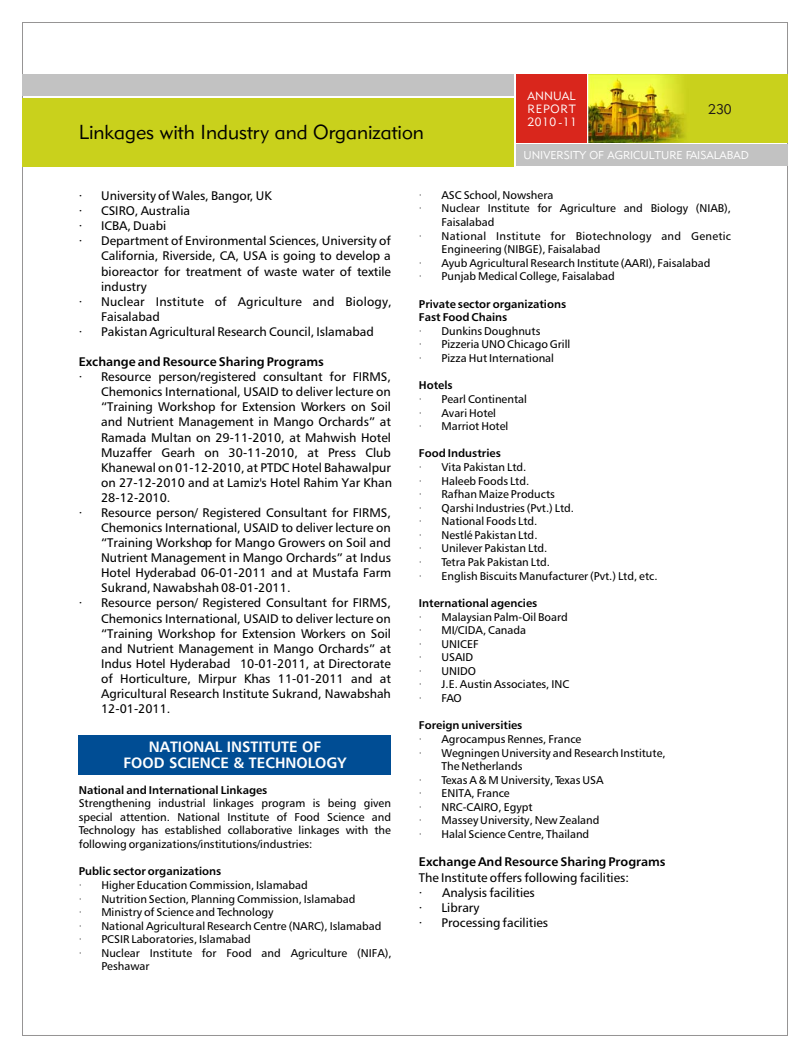
<style>
.page{position:relative;width:810px;height:1058px;background:#fff}
.page>*{position:absolute;margin:0;border:0;box-sizing:border-box;transform-origin:0 0}
.t1{font:20px "Geometr 415 Lt BT";color:#000}
.t2{font:700 15px/16.4px "Humnst 777 BT";color:#fff;text-align:center}
.t3{font:13.75px "Geometr 415 Lt BT";color:#1f1a17}
.t4{font:12.5px/15.1px "Humnst 777 BT";color:#000}
.t5{font:700 12.5px "Humnst 777 BT";color:#000}
.t6{font:11.88px/13.1px "Geometr 415 Lt BT";letter-spacing:.05em;color:#fff;text-align:justify}
.t7{font:11.25px/13.6px "Humnst 777 BT";color:#000}
.t8{font:700 11.25px "Humnst 777 BT";color:#000}
.t9{font:11.25px "Humnst 777 BT";letter-spacing:.025em;color:#000}
.t10{font:11.25px "Geometr 415 Lt BT";color:#fff}
.s1{font-family:"Quorum Md BT"}
.s2{font-family:"Avant Garde Bk BT"}
.s3{font-weight:700}
</style>
<div class="page">
<div style="left:22px;top:22px;width:766px;height:1013px;background:#fff;border:1px solid #969494"></div>
<div style="left:516px;top:145px;width:272px;height:21px;background:#c2c2c2"></div>
<div style="left:589px;top:75px;width:199px;height:68px;background:#c9d11c"></div>
<img style="left:589px;top:75px;width:96px;height:68px">
<div style="left:516px;top:75px;width:71px;height:68px;background:#d9261c"></div>
<div style="left:23px;top:75px;width:491px;height:21px;background:#c2c2c2"></div>
<div style="left:22px;top:98px;width:492px;height:68px;background:#c9d11c"></div>
<div style="left:79px;top:735px;width:312px;height:39px;background:#004d94"></div>
<h1 class="t1" style="left:79px;top:124px;width:347px">Linkages with Industry and Organization</h1>
<p class="t6" style="left:528px;top:90px;width:51px">ANNUAL REPORT 2010-11</p>
<p class="t10" style="left:524px;top:151px;width:227px">UNIVERSITY OF AGRICULTURE FAISALABAD</p>
<p class="t3" style="left:708px;top:103px;width:25px">230</p>
<p class="t4" style="left:79px;top:189px;width:194px"><span class="s1">·</span> University of Wales, Bangor, UK</p>
<p class="t4" style="left:79px;top:204px;width:113px"><span class="s1">·</span> CSIRO, Australia</p>
<p class="t4" style="left:79px;top:219px;width:89px"><span class="s1">·</span> ICBA, Duabi</p>
<p class="t4" style="left:79px;top:234px;width:314px"><span class="s1">·</span> Department of Environmental Sciences, University of</p>
<p class="t4" style="left:101px;top:249px;width:291px">California, Riverside, CA, USA is going to develop a</p>
<p class="t4" style="left:101px;top:265px;width:291px">bioreactor for treatment of waste water of textile</p>
<p class="t4" style="left:101px;top:280px;width:47px">industry</p>
<p class="t4" style="left:79px;top:295px;width:315px"><span class="s1">·</span> Nuclear Institute of Agriculture and Biology,</p>
<p class="t4" style="left:101px;top:310px;width:60px">Faisalabad</p>
<p class="t4" style="left:79px;top:325px;width:297px"><span class="s1">·</span> Pakistan Agricultural Research Council, Islamabad</p>
<p class="t5" style="left:79px;top:356px;width:247px">Exchange and Resource Sharing Programs</p>
<p class="t4" style="left:79px;top:370px;width:314px"><span class="s1">·</span> Resource person/registered consultant for FIRMS,</p>
<p class="t4" style="left:101px;top:385px;width:291px">Chemonics International, USAID to deliver lecture on</p>
<p class="t4" style="left:101px;top:400px;width:291px">“Training Workshop for Extension Workers on Soil</p>
<p class="t4" style="left:101px;top:415px;width:291px">and Nutrient Management in Mango Orchards” at</p>
<p class="t4" style="left:101px;top:431px;width:291px">Ramada Multan on 29-11-2010, at Mahwish Hotel</p>
<p class="t4" style="left:101px;top:446px;width:291px">Muzaffer Gearh on 30-11-2010, at Press Club</p>
<p class="t4" style="left:101px;top:461px;width:291px">Khanewal on 01-12-2010, at PTDC Hotel Bahawalpur</p>
<p class="t4" style="left:101px;top:476px;width:293px">on 27-12-2010 and at Lamiz's Hotel Rahim Yar Khan</p>
<p class="t4" style="left:101px;top:491px;width:71px">28-12-2010.</p>
<p class="t4" style="left:79px;top:506px;width:314px"><span class="s1">·</span> Resource person/ Registered Consultant for FIRMS,</p>
<p class="t4" style="left:101px;top:521px;width:291px">Chemonics International, USAID to deliver lecture on</p>
<p class="t4" style="left:101px;top:536px;width:291px">“Training Workshop for Mango Growers on Soil and</p>
<p class="t4" style="left:101px;top:551px;width:291px">Nutrient Management in Mango Orchards” at Indus</p>
<p class="t4" style="left:101px;top:566px;width:292px">Hotel Hyderabad 06-01-2011 and at Mustafa Farm</p>
<p class="t4" style="left:101px;top:581px;width:191px">Sukrand, Nawabshah 08-01-2011.</p>
<p class="t4" style="left:79px;top:596px;width:314px"><span class="s1">·</span> Resource person/ Registered Consultant for FIRMS,</p>
<p class="t4" style="left:101px;top:611px;width:291px">Chemonics International, USAID to deliver lecture on</p>
<p class="t4" style="left:101px;top:626px;width:291px">“Training Workshop for Extension Workers on Soil</p>
<p class="t4" style="left:101px;top:642px;width:291px">and Nutrient Management in Mango Orchards” at</p>
<p class="t4" style="left:101px;top:657px;width:291px">Indus Hotel Hyderabad 10-01-2011, at Directorate</p>
<p class="t4" style="left:101px;top:672px;width:291px">of Horticulture, Mirpur Khas 11-01-2011 and at</p>
<p class="t4" style="left:101px;top:687px;width:291px">Agricultural Research Institute Sukrand, Nawabshah</p>
<p class="t4" style="left:101px;top:702px;width:71px">12-01-2011.</p>
<h2 class="t2" style="left:124px;top:740px;width:225px">NATIONAL INSTITUTE OF<br>FOOD SCIENCE &amp; TECHNOLOGY</h2>
<p class="t8" style="left:79px;top:785px;width:190px">National and International Linkages</p>
<p class="t7" style="left:79px;top:797px;width:314px;text-align:justify">Strengthening industrial linkages program is being given special attention. National Institute of Food Science and Technology has established collaborative linkages with the following organizations/institutions/industries:</p>
<p class="t8" style="left:79px;top:866px;width:144px">Public sector organizations</p>
<p class="t7" style="left:79px;top:879px;width:231px"><span class="s2">·</span> Higher Education Commission, Islamabad</p>
<p class="t7" style="left:79px;top:892px;width:278px"><span class="s2">·</span> Nutrition Section, Planning Commission, Islamabad</p>
<p class="t7" style="left:79px;top:906px;width:196px"><span class="s2">·</span> Ministry of Science and Technology</p>
<p class="t7" style="left:79px;top:920px;width:304px"><span class="s2">·</span> National Agricultural Research Centre (NARC), Islamabad</p>
<p class="t7" style="left:79px;top:933px;width:174px"><span class="s2">·</span> PCSIR Laboratories, Islamabad</p>
<p class="t7" style="left:79px;top:947px;width:315px"><span class="s2">·</span> Nuclear Institute for Food and Agriculture (NIFA),</p>
<p class="t7" style="left:101px;top:960px;width:50px">Peshawar</p>
<p class="t7" style="left:419px;top:189px;width:136px"><span class="s2">·</span> ASC School, Nowshera</p>
<p class="t7" style="left:419px;top:203px;width:314px"><span class="s2">·</span> Nuclear Institute for Agriculture and Biology (NIAB),</p>
<p class="t7" style="left:442px;top:216px;width:54px">Faisalabad</p>
<p class="t9" style="left:419px;top:231px;width:314px"><span class="s2">·</span> National Institute for Biotechnology and Genetic</p>
<p class="t7" style="left:442px;top:243px;width:161px">Engineering (NIBGE), Faisalabad</p>
<p class="t7" style="left:419px;top:257px;width:293px"><span class="s2">·</span> Ayub Agricultural Research Institute (AARI), Faisalabad</p>
<p class="t7" style="left:419px;top:270px;width:197px"><span class="s2">·</span> Punjab Medical College, Faisalabad</p>
<p class="t7" style="left:419px;top:298px;width:153px"><span class="s3">Private sector organizations<br>Fast Food Chains<br></span><span class="s2">·</span> Dunkins Doughnuts<br><span class="s2">·</span> Pizzeria UNO Chicago Grill <span class="s2">·</span> Pizza Hut International</p>
<p class="t7" style="left:419px;top:379px;width:109px"><span class="s3">Hotels<br></span><span class="s2">·</span> Pearl Continental <span class="s2">·</span> Avari Hotel<br><span class="s2">·</span> Marriot Hotel</p>
<p class="t7" style="left:419px;top:447px;width:240px"><span class="s3">Food Industries<br></span><span class="s2">·</span> Vita Pakistan Ltd.<br><span class="s2">·</span> Haleeb Foods Ltd.<br><span class="s2">·</span> Rafhan Maize Products<br><span class="s2">·</span> Qarshi Industries (Pvt.) Ltd.<br><span class="s2">·</span> National Foods Ltd.<br><span class="s2">·</span> Nestlé Pakistan Ltd.<br><span class="s2">·</span> Unilever Pakistan Ltd.<br><span class="s2">·</span> Tetra Pak Pakistan Ltd.<br><span class="s2">·</span> English Biscuits Manufacturer (Pvt.) Ltd, etc.</p>
<p class="t7" style="left:419px;top:597px;width:152px"><span class="s3">International agencies<br></span><span class="s2">·</span> Malaysian Palm-Oil Board <span class="s2">·</span> MI/CIDA, Canada<br><span class="s2">·</span> UNICEF<br><span class="s2">·</span> USAID<br><span class="s2">·</span> UNIDO<br><span class="s2">·</span> J.E. Austin Associates, INC <span class="s2">·</span> FAO</p>
<p class="t8" style="left:419px;top:720px;width:105px">Foreign universities</p>
<p class="t7" style="left:419px;top:733px;width:164px"><span class="s2">·</span> Agrocampus Rennes, France</p>
<p class="t7" style="left:419px;top:746px;width:248px"><span class="s2">·</span> Wegningen University and Research Institute,</p>
<p class="t7" style="left:442px;top:760px;width:83px">The Netherlands</p>
<p class="t7" style="left:419px;top:774px;width:186px"><span class="s2">·</span> Texas A &amp; M University, Texas USA</p>
<p class="t7" style="left:419px;top:787px;width:92px"><span class="s2">·</span> ENITA, France</p>
<p class="t7" style="left:419px;top:801px;width:115px"><span class="s2">·</span> NRC-CAIRO, Egypt</p>
<p class="t7" style="left:419px;top:814px;width:182px"><span class="s2">·</span> Massey University, New Zealand</p>
<p class="t7" style="left:419px;top:828px;width:172px"><span class="s2">·</span> Halal Science Centre, Thailand</p>
<p class="t5" style="left:419px;top:857px;width:248px">Exchange And Resource Sharing Programs</p>
<p class="t4" style="left:419px;top:870px;width:212px">The Institute offers following facilities: <span class="s1">·</span> Analysis facilities<br><span class="s1">·</span> Library<br><span class="s1">·</span> Processing facilities</p>
</div>
